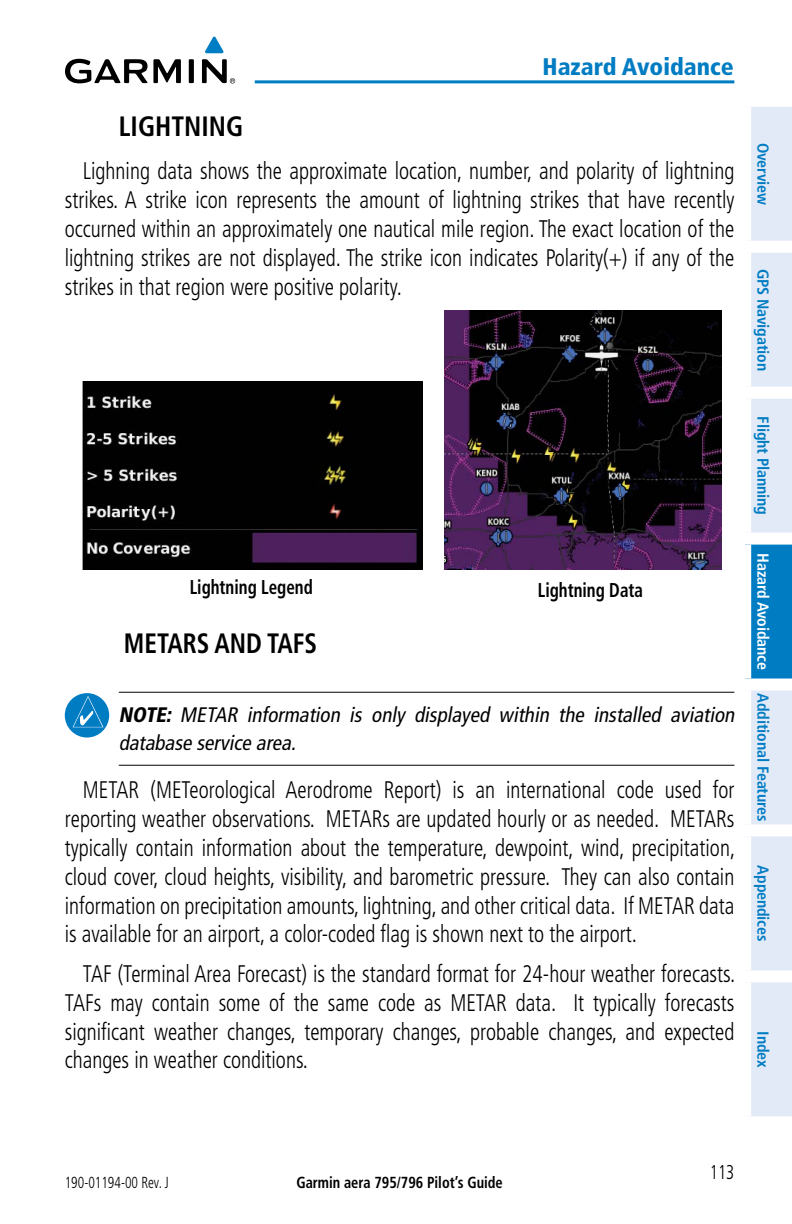
<style>
.page{position:relative;width:792px;height:1224px;background:#fff}
.page>*{position:absolute;margin:0;border:0;box-sizing:border-box;transform-origin:0 0}
.Heading_4{font:700 condensed 28px "Frutiger";color:#000;scale:.9 1}
.Heading_4-2{font:700 condensed 28px "Frutiger";color:#000;scale:.95 1}
.G300{font:300 condensed 24px/28.8px "Frutiger";color:#000;text-align:justify;scale:.9 1}
.t1{font:900 condensed 24px "Frutiger";color:#007cc3}
.Note{font:italic condensed 21px/28.8px "Frutiger";color:#000}
.t2{font:700 condensed 20px "Frutiger";color:#000;scale:.85 1}
.t3{font:300 condensed 20px "Frutiger";color:#000;scale:.85 1}
.t4{font:700 condensed 16px "Frutiger";letter-spacing:-.01em;color:#007cc3}
.t5{font:700 condensed 16px "Frutiger";color:#000;scale:.9 1}
.t6{font:300 condensed 16px "Frutiger";color:#000;scale:.85 1}
.t7{font:700 condensed 16px "Frutiger";letter-spacing:-.01em;color:#fff}
.s1{font-weight:900}
</style>
<div class="page">
<div style="left:751px;top:107px;width:41px;height:1009px;background:#e3eaf7"></div>
<div style="left:745px;top:539px;width:47px;height:146px;background:#007cc3"></div>
<div style="left:739px;top:241px;width:53px;height:12px;background:#fff"></div>
<div style="left:739px;top:387px;width:53px;height:12px;background:#fff"></div>
<div style="left:739px;top:533px;width:53px;height:12px;background:#fff"></div>
<div style="left:739px;top:545px;width:12px;height:134px;background:#fff"></div>
<div style="left:739px;top:679px;width:53px;height:12px;background:#fff"></div>
<div style="left:739px;top:824px;width:53px;height:12px;background:#fff"></div>
<div style="left:739px;top:970px;width:53px;height:12px;background:#fff"></div>
<hr style="left:119px;top:692px;width:615px;height:1px;background:#000">
<hr style="left:119px;top:765px;width:615px;height:1px;background:#000">
<img style="left:445px;top:310px;width:276px;height:259px">
<img style="left:83px;top:381px;width:339px;height:188px">
<div style="left:65px;top:693px;width:44px;height:45px;background:#007cc3;border-radius:50%"></div>
<svg style="left:73px;top:696px;width:30px;height:31px"></svg>
<hr style="left:255px;top:80px;width:479px;height:3px;background:#007dc3">
<svg style="left:205px;top:37px;width:19px;height:16px"></svg>
<svg style="left:65px;top:59px;width:170px;height:24px"></svg>
<p class="t1" style="left:543px;top:52px;width:192px">Hazard Avoidance</p>
<p class="Heading_4-2" style="left:119px;top:110px;width:133px">LIGHTNING</p>
<p class="G300" style="left:65px;top:157px;width:746px;text-indent:18px">Lighning data shows the approximate location, number, and polarity of lightning strikes. A strike icon represents the amount of lightning strikes that have recently occurned within an approximately one nautical mile region. The exact location of the lightning strikes are not displayed. The strike icon indicates Polarity(+) if any of the strikes in that region were positive polarity.</p>
<p class="t4" style="left:773px;top:143px;width:64px;rotate:90deg">Overview</p>
<p class="t4" style="left:773px;top:269px;width:104px;rotate:90deg">GPS Navigation</p>
<p class="t2" style="left:190px;top:576px;width:146px">Lightning Legend</p>
<p class="t2" style="left:538px;top:578px;width:125px">Lightning Data</p>
<p class="Heading_4" style="left:124px;top:627px;width:216px">METARS AND TAFS</p>
<p class="Note" style="left:119px;top:700px;width:621px"><span class="s1">NOTE:</span> METAR information is only displayed within the installed aviation database service area.</p>
<p class="G300" style="left:65px;top:776px;width:746px;text-indent:18px">METAR (METeorological Aerodrome Report) is an international code used for reporting weather observations. METARs are updated hourly or as needed. METARs typically contain information about the temperature, dewpoint, wind, precipitation, cloud cover, cloud heights, visibility, and barometric pressure. They can also contain information on precipitation amounts, lightning, and other critical data. If METAR data is available for an airport, a color-coded flag is shown next to the airport.</p>
<p class="G300" style="left:65px;top:960px;width:746px;text-indent:18px">TAF (Terminal Area Forecast) is the standard format for 24-hour weather forecasts.<br>TAFs may contain some of the same code as METAR data. It typically forecasts significant weather changes, temporary changes, probable changes, and expected changes in weather conditions.</p>
<p class="t4" style="left:773px;top:416px;width:100px;rotate:90deg">Flight Planning</p>
<p class="t7" style="left:773px;top:553px;width:118px;rotate:90deg">Hazard Avoidance</p>
<p class="t4" style="left:773px;top:693px;width:130px;rotate:90deg">Additional Features</p>
<p class="t4" style="left:773px;top:865px;width:77px;rotate:90deg">Appendices</p>
<p class="t4" style="left:773px;top:1031px;width:38px;rotate:90deg">Index</p>
<p class="t6" style="left:65px;top:1173px;width:124px">190-01194-00 Rev. J</p>
<p class="t5" style="left:296px;top:1173px;width:231px">Garmin aera 795/796 Pilot’s Guide</p>
<p class="t3" style="left:710px;top:1161px;width:30px">113</p>
</div>
